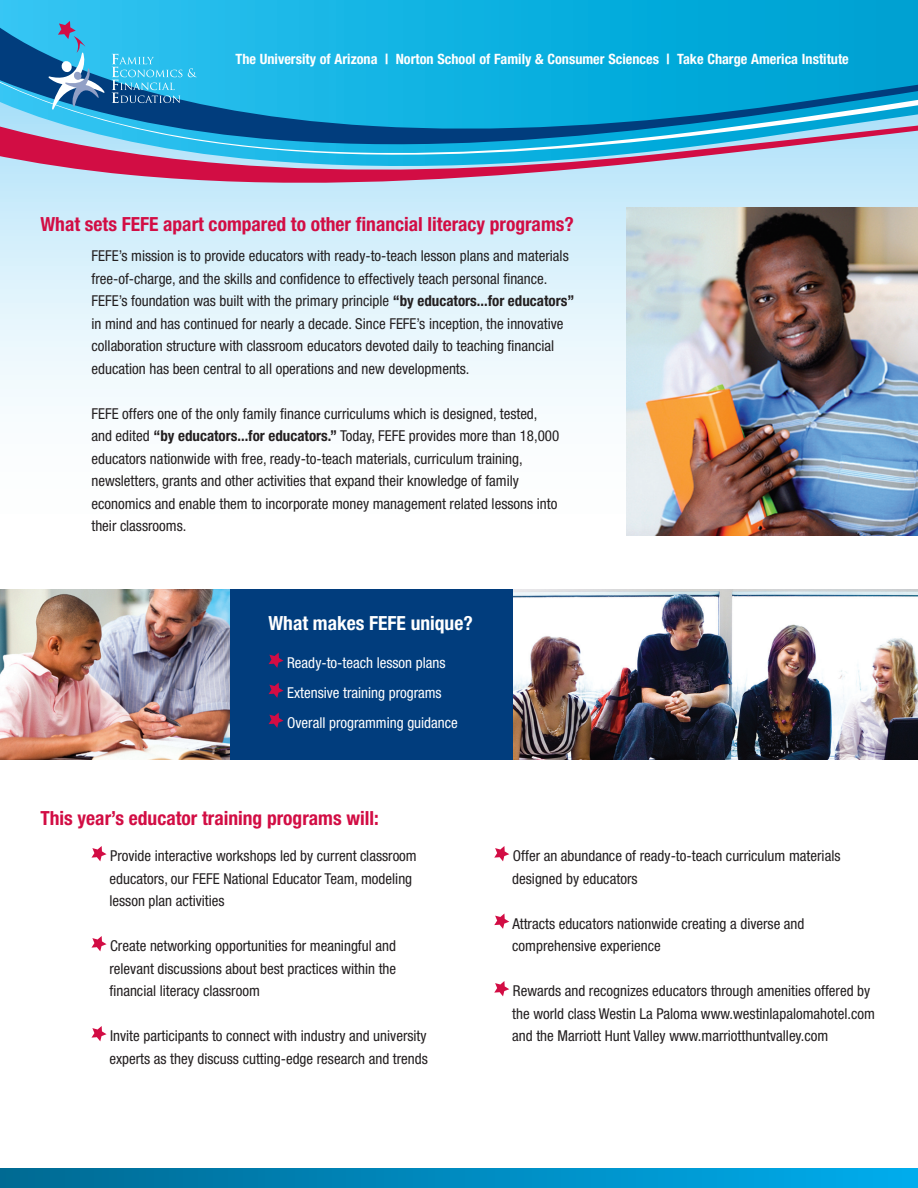
<style>
.page{position:relative;width:918px;height:1188px;background:#fff}
.page>*{position:absolute;margin:0;border:0;box-sizing:border-box;transform-origin:0 0}
.t1{font:700 condensed 19.5px "Helvetica Neue LT Std";color:#d20d44}
.t2{font:700 condensed 19.5px "Helvetica Neue LT Std";color:#fff}
.t3{font:condensed 15px/22.5px "Helvetica Neue LT Std";color:#231f20}
.t4{font:condensed 15px/30px "Helvetica Neue LT Std";color:#fff}
.t5{font:700 condensed 14.25px "Helvetica Neue LT Std";color:#fff}
.s1{font-weight:700}
</style>
<div class="page">
<img style="left:513px;top:590px;width:405px;height:170px">
<svg style="left:0;top:189px;width:918px;height:217px"></svg>
<svg style="left:0;top:0;width:918px;height:5px;background:#12b2e1"></svg>
<svg style="left:0;top:161px;width:918px;height:28px;background:#bfabc8"></svg>
<svg style="left:0;top:151px;width:918px;height:10px;background:#83a1c7"></svg>
<svg style="left:0;top:5px;width:918px;height:146px;background:#1ca4d3"></svg>
<svg style="left:188px;top:68px;width:9px;height:9px"></svg>
<svg style="left:112px;top:54px;width:70px;height:49px;background:#3eadd8"></svg>
<svg style="left:49px;top:21px;width:56px;height:89px;background:#4a9ecb"></svg>
<div style="left:226px;top:590px;width:287px;height:170px;background:#013d7d"></div>
<svg style="left:92px;top:846px;width:15px;height:15px"></svg>
<svg style="left:92px;top:936px;width:15px;height:15px"></svg>
<svg style="left:92px;top:1026px;width:15px;height:15px"></svg>
<svg style="left:494px;top:846px;width:15px;height:15px"></svg>
<svg style="left:494px;top:913px;width:15px;height:16px"></svg>
<svg style="left:494px;top:981px;width:15px;height:15px"></svg>
<svg style="left:268px;top:653px;width:16px;height:15px"></svg>
<svg style="left:268px;top:683px;width:16px;height:15px"></svg>
<svg style="left:268px;top:713px;width:16px;height:15px"></svg>
<img style="left:626px;top:207px;width:292px;height:329px">
<img style="left:0;top:589px;width:230px;height:171px">
<div style="left:0;top:1168px;width:918px;height:20px;background:linear-gradient(to right,#006992,#00aced)"></div>
<p class="t5" style="left:236px;top:50px;width:615px">The University of Arizona | Norton School of Family &amp; Consumer Sciences | Take Charge America Institute</p>
<h1 class="t1" style="left:40px;top:213px;width:535px">What sets FEFE apart compared to other financial literacy programs?</h1>
<p class="t3" style="left:92px;top:245px;width:484px">FEFE’s mission is to provide educators with ready-to-teach lesson plans and materials free-of-charge, and the skills and confidence to effectively teach personal finance.<br>FEFE’s foundation was built with the primary principle <span class="s1">“by educators...for educators” </span>in mind and has continued for nearly a decade. Since FEFE’s inception, the innovative collaboration structure with classroom educators devoted daily to teaching financial education has been central to all operations and new developments.</p>
<p class="t3" style="left:92px;top:402px;width:469px">FEFE offers one of the only family finance curriculums which is designed, tested, and edited <span class="s1">“by educators...for educators.”</span> Today, FEFE provides more than 18,000 educators nationwide with free, ready-to-teach materials, curriculum training, newsletters, grants and other activities that expand their knowledge of family economics and enable them to incorporate money management related lessons into their classrooms.</p>
<h1 class="t2" style="left:268px;top:612px;width:206px">What makes FEFE unique?</h1>
<p class="t4" style="left:287px;top:648px;width:172px">Ready-to-teach lesson plans<br>Extensive training programs<br>Overall programming guidance</p>
<h1 class="t1" style="left:40px;top:807px;width:340px">This year’s educator training programs will:</h1>
<p class="t3" style="left:110px;top:845px;width:309px">Provide interactive workshops led by current classroom educators, our FEFE National Educator Team, modeling lesson plan activities</p>
<p class="t3" style="left:110px;top:935px;width:288px;text-align:justify">Create networking opportunities for meaningful and relevant discussions about best practices within the financial literacy classroom</p>
<p class="t3" style="left:110px;top:1025px;width:320px">Invite participants to connect with industry and university experts as they discuss cutting-edge research and trends</p>
<p class="t3" style="left:512px;top:845px;width:330px">Offer an abundance of ready-to-teach curriculum materials designed by educators</p>
<p class="t3" style="left:512px;top:912px;width:294px">Attracts educators nationwide creating a diverse and comprehensive experience</p>
<p class="t3" style="left:512px;top:980px;width:364px">Rewards and recognizes educators through amenities offered by the world class Westin La Paloma www.westinlapalomahotel.com and the Marriott Hunt Valley www.marriotthuntvalley.com</p>
</div>
